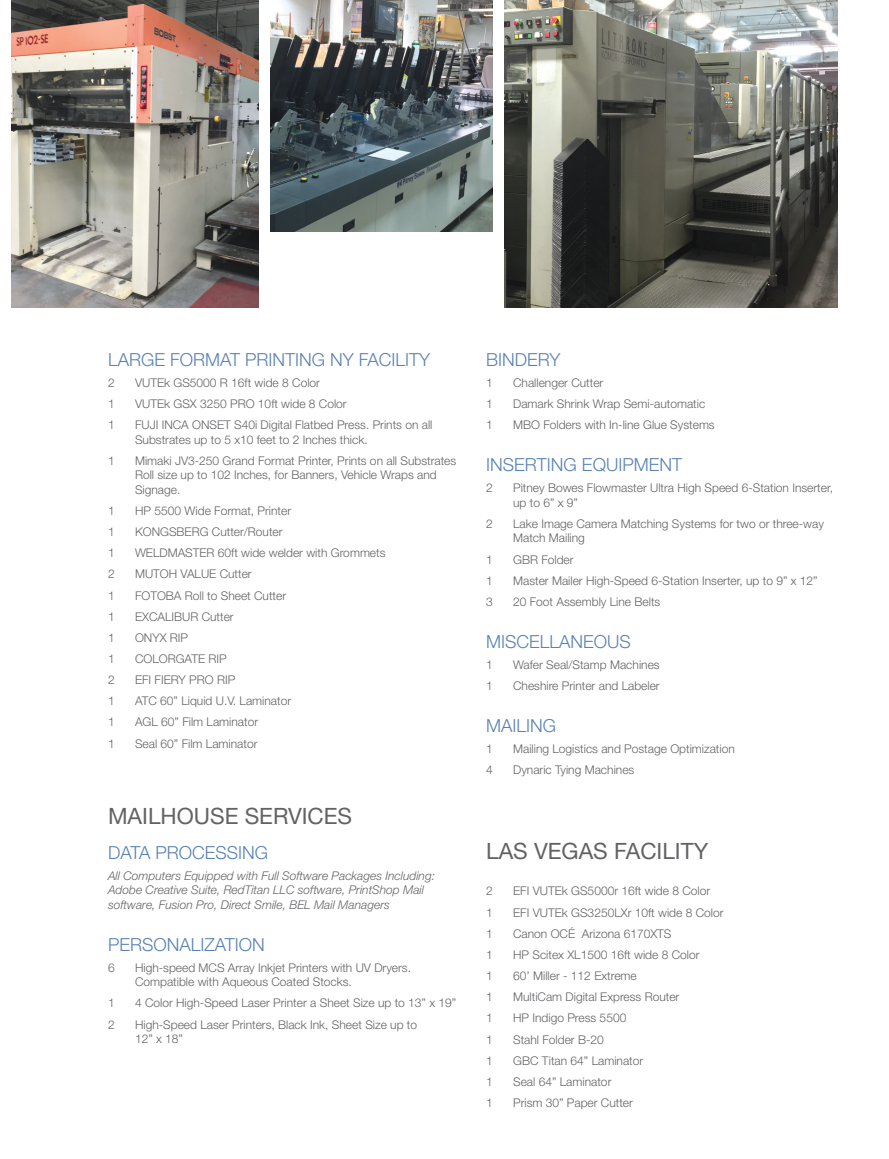
<style>
.page{position:relative;width:889px;height:1159px;background:#fff}
.page>*{position:absolute;margin:0;border:0;box-sizing:border-box;transform-origin:0 0}
.Category_Listings{font:22.5px "Helvetica Neue";color:#636366}
.Equipment_list_heads{font:300 18px "Helvetica Neue";color:#5982b1}
.Equipment_list_Bosy{font:300 12px/14.4px "Helvetica Neue";color:#636366}
.Equipment_list_Bosy-2{font:italic 300 12px/14.4px "Helvetica Neue";color:#636366}
</style>
<div class="page">
<img style="left:271px;top:0;width:222px;height:232px">
<img style="left:12px;top:0;width:247px;height:307px">
<img style="left:505px;top:0;width:332px;height:307px">
<p class="Equipment_list_heads" style="left:108px;top:348px;width:324px">LARGE FORMAT PRINTING NY FACILITY</p>
<p class="Equipment_list_Bosy" style="left:108px;top:375px;width:8px">2</p>
<p class="Equipment_list_Bosy" style="left:135px;top:375px;width:186px">VUTEk GS5000 R 16ft wide 8 Color</p>
<p class="Equipment_list_Bosy" style="left:108px;top:396px;width:8px">1</p>
<p class="Equipment_list_Bosy" style="left:135px;top:396px;width:213px">VUTEk GSX 3250 PRO 10ft wide 8 Color</p>
<p class="Equipment_list_Bosy" style="left:108px;top:417px;width:8px">1</p>
<p class="Equipment_list_Bosy" style="left:135px;top:417px;width:299px">FUJI INCA ONSET S40i Digital Flatbed Press. Prints on all<br>Substrates up to 5 x10 feet to 2 Inches thick.</p>
<p class="Equipment_list_Bosy" style="left:108px;top:453px;width:8px">1</p>
<p class="Equipment_list_Bosy" style="left:135px;top:453px;width:323px">Mimaki JV3-250 Grand Format Printer, Prints on all Substrates<br>Roll size up to 102 Inches, for Banners, Vehicle Wraps and<br>Signage.</p>
<p class="Equipment_list_Bosy" style="left:108px;top:503px;width:8px">1</p>
<p class="Equipment_list_Bosy" style="left:135px;top:503px;width:158px">HP 5500 Wide Format, Printer</p>
<p class="Equipment_list_Bosy" style="left:108px;top:524px;width:8px">1</p>
<p class="Equipment_list_Bosy" style="left:135px;top:524px;width:149px">KONGSBERG Cutter/Router</p>
<p class="Equipment_list_Bosy" style="left:108px;top:545px;width:8px">1</p>
<p class="Equipment_list_Bosy" style="left:135px;top:545px;width:252px">WELDMASTER 60ft wide welder with Grommets</p>
<p class="Equipment_list_Bosy" style="left:108px;top:566px;width:8px">2</p>
<p class="Equipment_list_Bosy" style="left:135px;top:566px;width:118px">MUTOH VALUE Cutter</p>
<p class="Equipment_list_Bosy" style="left:108px;top:588px;width:8px">1</p>
<p class="Equipment_list_Bosy" style="left:135px;top:588px;width:153px">FOTOBA Roll to Sheet Cutter</p>
<p class="Equipment_list_Bosy" style="left:108px;top:609px;width:8px">1</p>
<p class="Equipment_list_Bosy" style="left:135px;top:609px;width:100px">EXCALIBUR Cutter</p>
<p class="Equipment_list_Bosy" style="left:108px;top:630px;width:8px">1</p>
<p class="Equipment_list_Bosy" style="left:135px;top:630px;width:55px">ONYX RIP</p>
<p class="Equipment_list_Bosy" style="left:108px;top:651px;width:8px">1</p>
<p class="Equipment_list_Bosy" style="left:135px;top:651px;width:93px">COLORGATE RIP</p>
<p class="Equipment_list_Bosy" style="left:108px;top:672px;width:8px">2</p>
<p class="Equipment_list_Bosy" style="left:135px;top:672px;width:102px">EFI FIERY PRO RIP</p>
<p class="Equipment_list_Bosy" style="left:108px;top:693px;width:8px">1</p>
<p class="Equipment_list_Bosy" style="left:135px;top:693px;width:158px">ATC 60” Liquid U.V. Laminator</p>
<p class="Equipment_list_Bosy" style="left:108px;top:714px;width:8px">1</p>
<p class="Equipment_list_Bosy" style="left:135px;top:714px;width:125px">AGL 60” Film Laminator</p>
<p class="Equipment_list_Bosy" style="left:108px;top:736px;width:8px">1</p>
<p class="Equipment_list_Bosy" style="left:135px;top:736px;width:124px">Seal 60” Film Laminator</p>
<p class="Category_Listings" style="left:108px;top:802px;width:246px">MAILHOUSE SERVICES</p>
<p class="Equipment_list_heads" style="left:108px;top:841px;width:162px">DATA PROCESSING</p>
<p class="Equipment_list_Bosy-2" style="left:108px;top:868px;width:328px">All Computers Equipped with Full Software Packages Including:<br>Adobe Creative Suite, RedTitan LLC software, PrintShop Mail software, Fusion Pro, Direct Smile, BEL Mail Managers</p>
<p class="Equipment_list_heads" style="left:108px;top:933px;width:158px">PERSONALIZATION</p>
<p class="Equipment_list_Bosy" style="left:108px;top:960px;width:8px">6</p>
<p class="Equipment_list_Bosy" style="left:135px;top:960px;width:278px">High-speed MCS Array Inkjet Printers with UV Dryers.<br>Compatible with Aqueous Coated Stocks.</p>
<p class="Equipment_list_Bosy" style="left:108px;top:995px;width:8px">1</p>
<p class="Equipment_list_Bosy" style="left:135px;top:995px;width:323px">4 Color High-Speed Laser Printer a Sheet Size up to 13” x 19”</p>
<p class="Equipment_list_Bosy" style="left:108px;top:1016px;width:8px">2</p>
<p class="Equipment_list_Bosy" style="left:135px;top:1016px;width:284px">High-Speed Laser Printers, Black Ink, Sheet Size up to<br>12” x 18”</p>
<p class="Equipment_list_heads" style="left:486px;top:348px;width:76px">BINDERY</p>
<p class="Equipment_list_Bosy" style="left:486px;top:375px;width:8px">1</p>
<p class="Equipment_list_Bosy" style="left:513px;top:375px;width:92px">Challenger Cutter</p>
<p class="Equipment_list_Bosy" style="left:486px;top:396px;width:8px">1</p>
<p class="Equipment_list_Bosy" style="left:513px;top:396px;width:194px">Damark Shrink Wrap Semi-automatic</p>
<p class="Equipment_list_Bosy" style="left:486px;top:417px;width:8px">1</p>
<p class="Equipment_list_Bosy" style="left:513px;top:417px;width:203px">MBO Folders with In-line Glue Systems</p>
<p class="Equipment_list_heads" style="left:486px;top:454px;width:197px">INSERTING EQUIPMENT</p>
<p class="Equipment_list_Bosy" style="left:486px;top:480px;width:8px">2</p>
<p class="Equipment_list_Bosy" style="left:513px;top:480px;width:321px">Pitney Bowes Flowmaster Ultra High Speed 6-Station Inserter, up to 6” x 9”</p>
<p class="Equipment_list_Bosy" style="left:486px;top:516px;width:8px">2</p>
<p class="Equipment_list_Bosy" style="left:513px;top:516px;width:312px">Lake Image Camera Matching Systems for two or three-way<br>Match Mailing</p>
<p class="Equipment_list_Bosy" style="left:486px;top:552px;width:8px">1</p>
<p class="Equipment_list_Bosy" style="left:513px;top:552px;width:62px">GBR Folder</p>
<p class="Equipment_list_Bosy" style="left:486px;top:573px;width:8px">1</p>
<p class="Equipment_list_Bosy" style="left:513px;top:573px;width:306px">Master Mailer High-Speed 6-Station Inserter, up to 9” x 12”</p>
<p class="Equipment_list_Bosy" style="left:486px;top:594px;width:8px">3</p>
<p class="Equipment_list_Bosy" style="left:513px;top:594px;width:149px">20 Foot Assembly Line Belts</p>
<p class="Equipment_list_heads" style="left:486px;top:630px;width:146px">MISCELLANEOUS</p>
<p class="Equipment_list_Bosy" style="left:486px;top:657px;width:8px">1</p>
<p class="Equipment_list_Bosy" style="left:513px;top:657px;width:148px">Wafer Seal/Stamp Machines</p>
<p class="Equipment_list_Bosy" style="left:486px;top:678px;width:8px">1</p>
<p class="Equipment_list_Bosy" style="left:513px;top:678px;width:148px">Cheshire Printer and Labeler</p>
<p class="Equipment_list_heads" style="left:486px;top:714px;width:72px">MAILING</p>
<p class="Equipment_list_Bosy" style="left:486px;top:741px;width:8px">1</p>
<p class="Equipment_list_Bosy" style="left:513px;top:741px;width:223px">Mailing Logistics and Postage Optimization</p>
<p class="Equipment_list_Bosy" style="left:486px;top:762px;width:8px">4</p>
<p class="Equipment_list_Bosy" style="left:513px;top:762px;width:123px">Dynaric Tying Machines</p>
<p class="Category_Listings" style="left:486px;top:838px;width:224px">LAS VEGAS FACILITY</p>
<p class="Equipment_list_Bosy" style="left:486px;top:883px;width:8px">2</p>
<p class="Equipment_list_Bosy" style="left:513px;top:883px;width:198px">EFI VUTEk GS5000r 16ft wide 8 Color</p>
<p class="Equipment_list_Bosy" style="left:486px;top:905px;width:8px">1</p>
<p class="Equipment_list_Bosy" style="left:513px;top:905px;width:212px">EFI VUTEk GS3250LXr 10ft wide 8 Color</p>
<p class="Equipment_list_Bosy" style="left:486px;top:926px;width:8px">1</p>
<p class="Equipment_list_Bosy" style="left:513px;top:926px;width:160px">Canon OCÉ Arizona 6170XTS</p>
<p class="Equipment_list_Bosy" style="left:486px;top:947px;width:8px">1</p>
<p class="Equipment_list_Bosy" style="left:513px;top:947px;width:188px">HP Scitex XL1500 16ft wide 8 Color</p>
<p class="Equipment_list_Bosy" style="left:486px;top:968px;width:8px">1</p>
<p class="Equipment_list_Bosy" style="left:513px;top:968px;width:125px">60’ Miller - 112 Extreme</p>
<p class="Equipment_list_Bosy" style="left:486px;top:989px;width:8px">1</p>
<p class="Equipment_list_Bosy" style="left:513px;top:989px;width:168px">MultiCam Digital Express Router</p>
<p class="Equipment_list_Bosy" style="left:486px;top:1010px;width:8px">1</p>
<p class="Equipment_list_Bosy" style="left:513px;top:1010px;width:115px">HP Indigo Press 5500</p>
<p class="Equipment_list_Bosy" style="left:486px;top:1031px;width:8px">1</p>
<p class="Equipment_list_Bosy" style="left:513px;top:1031px;width:92px">Stahl Folder B-20</p>
<p class="Equipment_list_Bosy" style="left:486px;top:1053px;width:8px">1</p>
<p class="Equipment_list_Bosy" style="left:513px;top:1053px;width:132px">GBC Titan 64” Laminator</p>
<p class="Equipment_list_Bosy" style="left:486px;top:1074px;width:8px">1</p>
<p class="Equipment_list_Bosy" style="left:513px;top:1074px;width:100px">Seal 64” Laminator</p>
<p class="Equipment_list_Bosy" style="left:486px;top:1095px;width:8px">1</p>
<p class="Equipment_list_Bosy" style="left:513px;top:1095px;width:121px">Prism 30” Paper Cutter</p>
</div>
